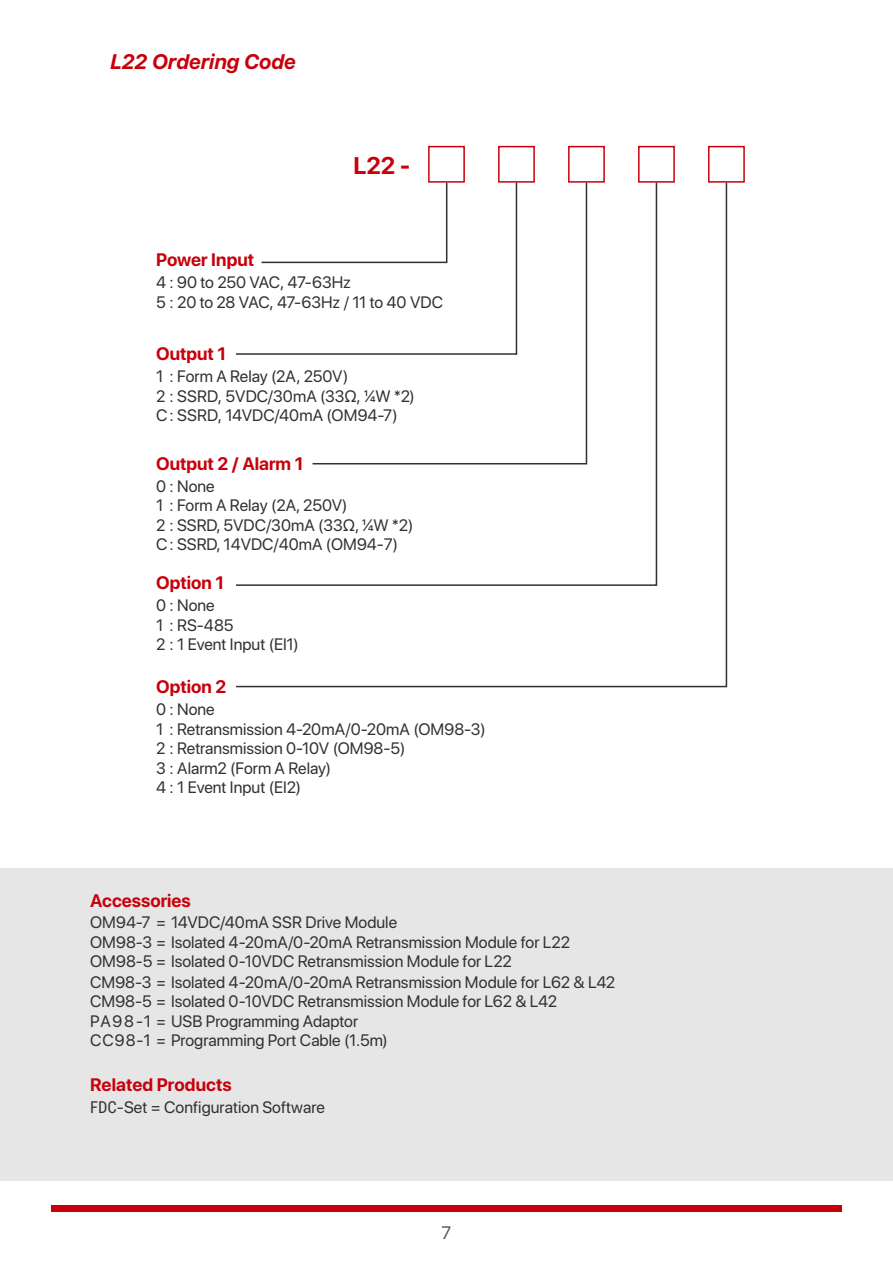
<style>
.page{position:relative;width:893px;height:1263px;background:#fff}
.page>*{position:absolute;margin:0;border:0;box-sizing:border-box;transform-origin:0 0}
.t1{font:700 24px "SF Pro Display";color:#c7000b}
.t2{font:italic 700 21px "SF Pro Display";color:#c7000b}
.t3{font:700 18px "SF Pro Display";color:#c7000b}
.t4{font:18px "SF Pro Display";color:#595757}
.t5{font:16.5px/19.5px "SF Pro Display";color:#33302f}
.s1{font-family:"Roboto Condensed"}
</style>
<div class="page">
<div style="left:51px;top:1205px;width:791px;height:7px;background:#c7000b"></div>
<div style="left:0;top:869px;width:893px;height:312px;background:#e6e6e6"></div>
<div style="left:428px;top:146px;width:37px;height:37px;border:2px solid #c7000b"></div>
<div style="left:708px;top:146px;width:37px;height:37px;border:2px solid #c7000b"></div>
<div style="left:638px;top:146px;width:37px;height:37px;border:2px solid #c7000b"></div>
<div style="left:568px;top:146px;width:37px;height:37px;border:2px solid #c7000b"></div>
<div style="left:498px;top:146px;width:37px;height:37px;border:2px solid #c7000b"></div>
<svg style="left:236px;top:181px;width:492px;height:507px"></svg>
<p class="t2" style="left:111px;top:47px;width:187px">L22 Ordering Code</p>
<p class="t3" style="left:156px;top:249px;width:100px">Power Input</p>
<h1 class="t1" style="left:353px;top:152px;width:58px">L22 -</h1>
<p class="t5" style="left:156px;top:273px;width:288px">4 : 90 to 250 VAC, 47-63Hz<br>5 : 20 to 28 VAC, 47-63Hz / 11 to 40 VDC</p>
<p class="t3" style="left:156px;top:343px;width:72px">Output 1</p>
<p class="t5" style="left:156px;top:367px;width:260px">1 : Form A Relay (2A, 250V)<br>2 : SSRD, 5VDC/30mA (33Ω, ¼W *2)<br>C: SSRD, 14VDC/40mA (OM94-7)</p>
<p class="t3" style="left:156px;top:453px;width:149px">Output 2 / Alarm 1</p>
<p class="t5" style="left:156px;top:476px;width:259px">0 : None<br>1 : Form A Relay (2A, 250V)<br>2 : SSRD, 5VDC/30mA (33Ω, ¼W *2)<br>C: SSRD, 14VDC/40mA (OM94-7)</p>
<p class="t3" style="left:156px;top:572px;width:69px">Option 1</p>
<p class="t5" style="left:156px;top:596px;width:144px">0 : None<br>1 : RS-485<br>2 : 1 Event Input (EI1)</p>
<p class="t3" style="left:156px;top:676px;width:72px">Option 2</p>
<p class="t5" style="left:156px;top:700px;width:331px">0 : None<br>1 : Retransmission 4-20mA/0-20mA (OM98-3)<br>2 : Retransmission 0-10V (OM98-5)<br>3 : Alarm2 (Form A Relay)<br>4 : 1 Event Input (EI2)</p>
<p class="t3" style="left:90px;top:890px;width:102px">Accessories</p>
<p class="t5" style="left:90px;top:912px;width:527px">OM94-7 = 14VDC/40mA SSR Drive Module<br>OM98-3 = Isolated 4-20mA/0-20mA Retransmission Module for L22<br>OM98-5 = Isolated 0-10VDC Retransmission Module for L22<br>CM98-3 = Isolated 4-20mA/0-20mA Retransmission Module for L62 &amp; L42<br>CM98-5 = Isolated 0-10VDC Retransmission Module for L62 &amp; L42<br>PA98-1 = USB Programming Adaptor<br>CC98-1 = Programming Port Cable (1.5m)</p>
<p class="t3" style="left:90px;top:1074px;width:143px">Related Products</p>
<p class="t5" style="left:90px;top:1098px;width:236px"><span class="s1">FDC</span>-Set = Configuration Software</p>
<p class="t4" style="left:442px;top:1222px;width:11px">7</p>
</div>
